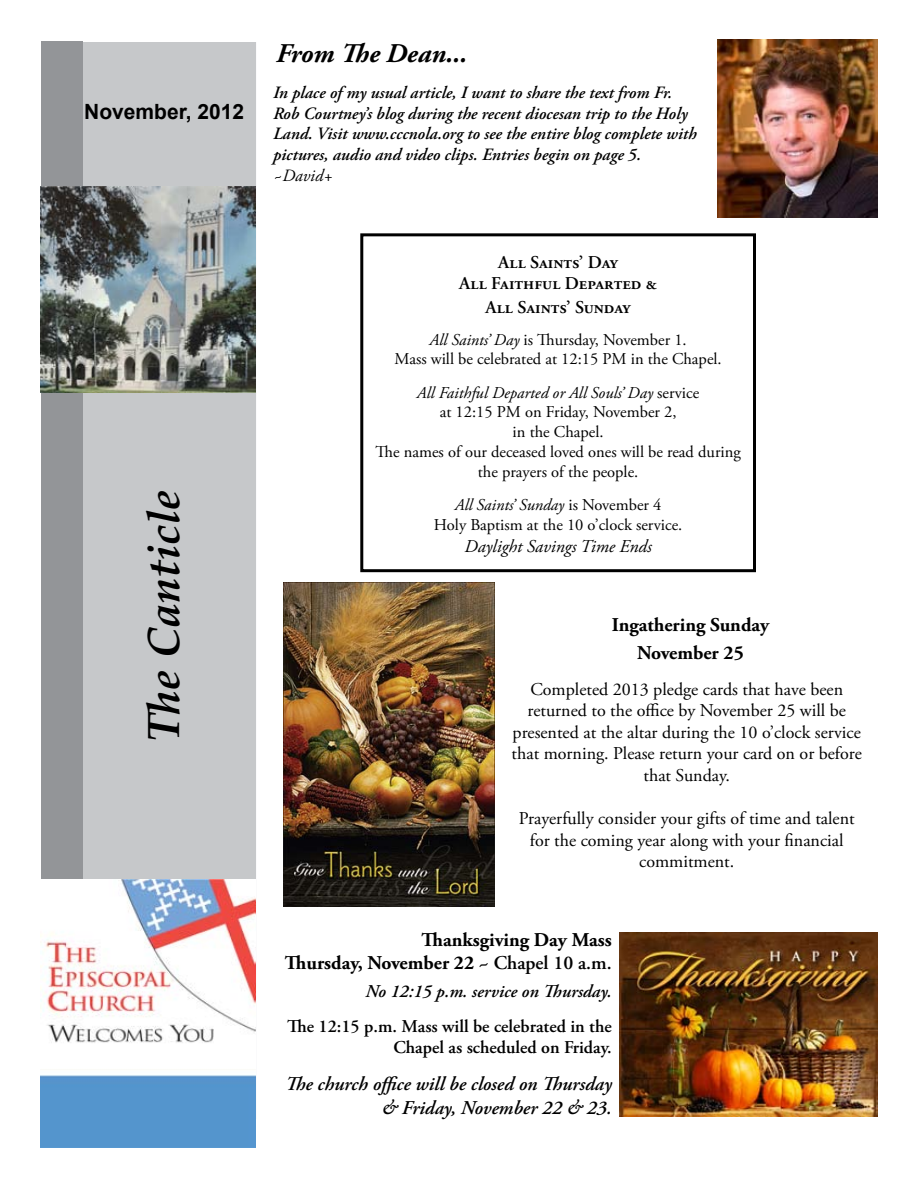
<style>
.page{position:relative;width:918px;height:1188px;background:#fff}
.page>*{position:absolute;margin:0;border:0;box-sizing:border-box;transform-origin:0 0}
.t1{font:italic 700 45px "Palatino Linotype";color:#000}
.t2{font:italic 700 27px "Adobe Garamond Pro";letter-spacing:-.005em;color:#000}
.t3{font:700 21px "Arial";color:#000}
.t4{font:700 19.5px/28.8px "Adobe Garamond Pro";color:#000;text-align:center}
.t5{font:italic 600 19.5px/23.4px "Adobe Garamond Pro";color:#000;text-align:right}
.t6{font:18px/21.6px "Adobe Garamond Pro";color:#000;text-align:center}
.t7{font:600 18px/21.6px "Adobe Garamond Pro";color:#000;text-align:center}
.t8{font:italic 600 18px "Adobe Garamond Pro";color:#000}
.t9{font:italic 18px "Adobe Garamond Pro";color:#000}
.t10{font:italic 600 17.25px/20.7px "Adobe Garamond Pro";color:#000}
.t11{font:italic 17.25px "Adobe Garamond Pro";color:#000}
.t12{font:16.5px/19.8px "Adobe Garamond Pro";color:#000;text-align:center}
.s1{font-style:italic}
.s2{font-weight:600}
</style>
<div class="page">
<img style="left:717px;top:39px;width:161px;height:178px">
<div style="left:360px;top:233px;width:396px;height:339px;border:3px solid #000"></div>
<img style="left:284px;top:583px;width:210px;height:323px">
<img style="left:619px;top:932px;width:259px;height:185px">
<div style="left:42px;top:41px;width:215px;height:1079px;background:#c6c8ca"></div>
<div style="left:41px;top:41px;width:42px;height:1079px;background:#939598"></div>
<img style="left:40px;top:879px;width:215px;height:269px">
<img style="left:40px;top:187px;width:216px;height:206px">
<p class="t3" style="left:84px;top:98px;width:161px">November, 2012</p>
<h2 class="t2" style="left:276px;top:37px;width:193px">From The Dean...</h2>
<p class="t10" style="left:273px;top:83px;width:425px">In place of my usual article, I want to share the text from Fr.<br>Rob Courtney’s blog during the recent diocesan trip to the Holy Land. Visit www.cccnola.org to see the entire blog complete with pictures, audio and video clips. Entries begin on page 5.</p>
<p class="t11" style="left:273px;top:165px;width:61px">~David+</p>
<h1 class="t1" style="left:132px;top:742px;width:254px;rotate:-90deg">The Canticle</h1>
<p class="t7" style="left:459px;top:251px;width:199px">All Saints’ Day<br>All Faithful Departed &amp;</p>
<p class="t7" style="left:486px;top:296px;width:147px">All Saints’ Sunday</p>
<p class="t12" style="left:395px;top:330px;width:329px"><span class="s1">All Saints’ Day</span> is Thursday, November 1.<br>Mass will be celebrated at 12:15 PM in the Chapel.</p>
<p class="t12" style="left:376px;top:383px;width:367px"><span class="s1">All Faithful Departed or All Souls’ Day</span> service<br>at 12:15 PM on Friday, November 2,<br>in the Chapel.<br>The names of our deceased loved ones will be read during the prayers of the people.</p>
<p class="t12" style="left:434px;top:496px;width:250px"><span class="s1">All Saints’ Sunday</span> is November 4<br>Holy Baptism at the 10 o’clock service.</p>
<p class="t9" style="left:465px;top:535px;width:189px">Daylight Savings Time Ends</p>
<p class="t4" style="left:612px;top:610px;width:159px">Ingathering Sunday<br>November 25</p>
<p class="t6" style="left:512px;top:679px;width:352px">Completed 2013 pledge cards that have been returned to the office by November 25 will be presented at the altar during the 10 o’clock service that morning. Please return your card on or before that Sunday.</p>
<p class="t6" style="left:519px;top:808px;width:338px">Prayerfully consider your gifts of time and talent for the coming year along with your financial commitment.</p>
<p class="t4" style="left:285px;top:928px;width:328px;line-height:23.4px;text-align:right">Thanksgiving Day Mass<br>Thursday, November 22 <span class="s2">~ Chapel 10 a.m.</span></p>
<p class="t8" style="left:366px;top:981px;width:248px">No 12:15 p.m. service on Thursday.</p>
<p class="t7" style="left:287px;top:1015px;width:326px;text-align:right">The 12:15 p.m. Mass will be celebrated in the<br>Chapel as scheduled on Friday.</p>
<p class="t5" style="left:286px;top:1073px;width:328px">The church office will be closed on Thursday &amp; Friday, November 22 &amp; 23.</p>
</div>
